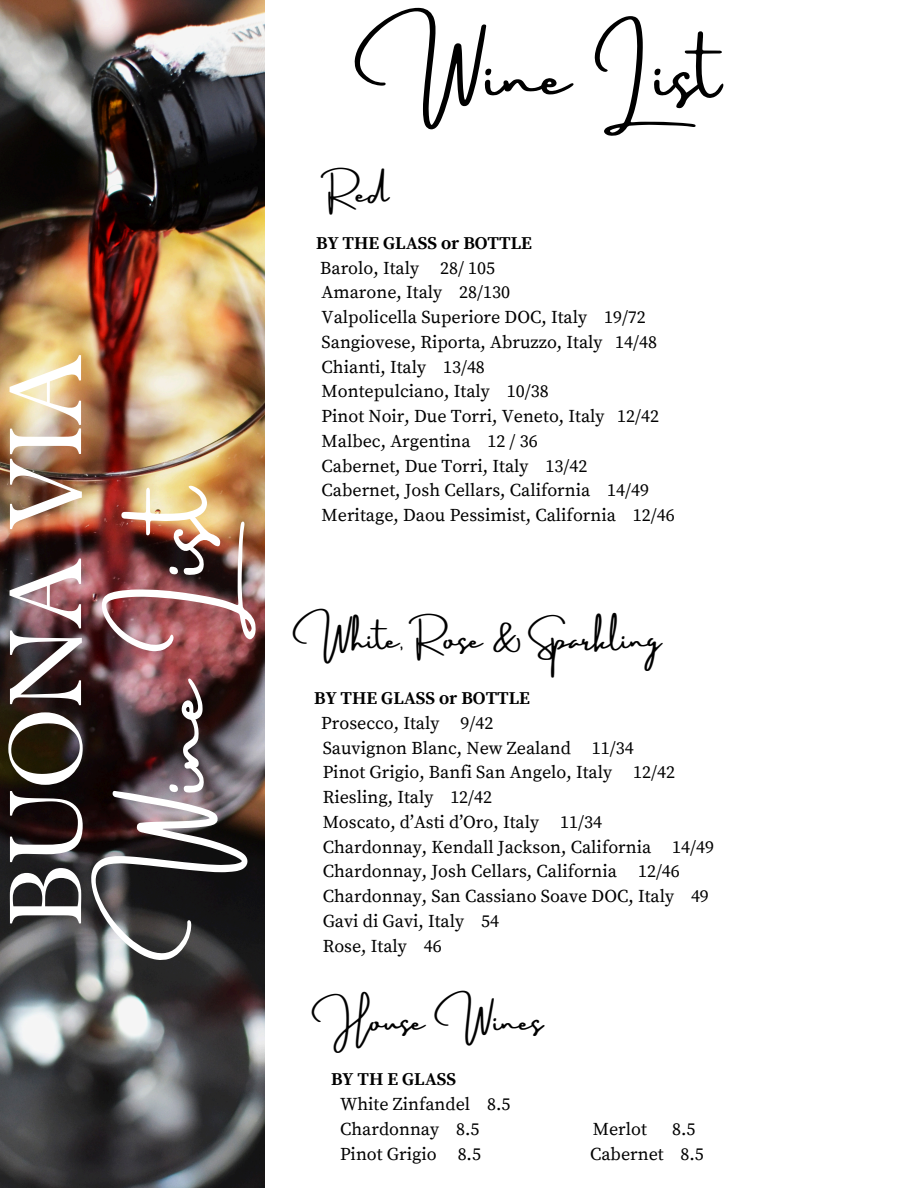
<style>
.page{position:relative;width:918px;height:1188px;background:#fff}
.page>*{position:absolute;margin:0;border:0;box-sizing:border-box;transform-origin:0 0}
.t1{font:102px "TY Serif D";color:#fff}
.t2{font:81px "Amsterdam Three";color:#fff}
.t3{font:63px "Amsterdam Three";color:#000}
.t4{font:28.5px "Amsterdam Three";color:#000}
.t5{font:18px "Source Serif Pro";color:#000}
.t6{font:700 18px "Source Serif Pro";color:#000}
</style>
<div class="page">
<img style="left:0;top:0;width:265px;height:1188px">
<h1 class="t1" style="left:-16px;top:927px;width:574px;rotate:-90deg">BUONA VIA</h1>
<h2 class="t2" style="left:133px;top:956px;width:488px;rotate:-90deg">Wine List</h2>
<h3 class="t3" style="left:357px;top:41px;width:364px">Wine List</h3>
<h4 class="t4" style="left:328px;top:178px;width:63px">Red</h4>
<p class="t6" style="left:316px;top:232px;width:217px">BY THE GLASS or BOTTLE</p>
<p class="t5" style="left:320px;top:257px;width:177px">Barolo, Italy 28/ 105</p>
<p class="t5" style="left:322px;top:282px;width:190px">Amarone, Italy 28/130</p>
<p class="t5" style="left:322px;top:307px;width:326px">Valpolicella Superiore DOC, Italy 19/72</p>
<p class="t5" style="left:322px;top:331px;width:337px">Sangiovese, Riporta, Abruzzo, Italy 14/48</p>
<p class="t5" style="left:322px;top:356px;width:165px">Chianti, Italy 13/48</p>
<p class="t5" style="left:322px;top:381px;width:229px">Montepulciano, Italy 10/38</p>
<p class="t5" style="left:322px;top:406px;width:339px">Pinot Noir, Due Torri, Veneto, Italy 12/42</p>
<p class="t5" style="left:322px;top:430px;width:218px">Malbec, Argentina 12 / 36</p>
<p class="t5" style="left:322px;top:455px;width:267px">Cabernet, Due Torri, Italy 13/42</p>
<p class="t5" style="left:322px;top:480px;width:329px">Cabernet, Josh Cellars, California 14/49</p>
<p class="t5" style="left:322px;top:505px;width:355px">Meritage, Daou Pessimist, California 12/46</p>
<h4 class="t4" style="left:294px;top:624px;width:368px">White, Rose &amp; Sparkling</h4>
<p class="t6" style="left:314px;top:688px;width:217px">BY THE GLASS or BOTTLE</p>
<p class="t5" style="left:321px;top:712px;width:174px">Prosecco, Italy 9/42</p>
<p class="t5" style="left:323px;top:737px;width:313px">Sauvignon Blanc, New Zealand 11/34</p>
<p class="t5" style="left:323px;top:762px;width:354px">Pinot Grigio, Banfi San Angelo, Italy 12/42</p>
<p class="t5" style="left:323px;top:787px;width:171px">Riesling, Italy 12/42</p>
<p class="t5" style="left:323px;top:811px;width:281px">Moscato, d’Asti d’Oro, Italy 11/34</p>
<p class="t5" style="left:323px;top:836px;width:393px">Chardonnay, Kendall Jackson, California 14/49</p>
<p class="t5" style="left:323px;top:861px;width:359px">Chardonnay, Josh Cellars, California 12/46</p>
<p class="t5" style="left:323px;top:886px;width:388px">Chardonnay, San Cassiano Soave DOC, Italy 49</p>
<p class="t5" style="left:323px;top:910px;width:178px">Gavi di Gavi, Italy 54</p>
<p class="t5" style="left:323px;top:935px;width:121px">Rose, Italy 46</p>
<p class="t4" style="left:312px;top:1005px;width:233px">House Wines</p>
<h4 class="t6" style="left:331px;top:1069px;width:126px">BY TH E GLASS</h4>
<p class="t5" style="left:340px;top:1094px;width:172px">White Zinfandel 8.5</p>
<p class="t5" style="left:340px;top:1118px;width:141px">Chardonnay 8.5</p>
<p class="t5" style="left:593px;top:1118px;width:56px">Merlot</p>
<p class="t5" style="left:672px;top:1118px;width:25px">8.5</p>
<p class="t5" style="left:340px;top:1143px;width:142px">Pinot Grigio 8.5</p>
<p class="t5" style="left:590px;top:1143px;width:115px">Cabernet 8.5</p>
</div>
